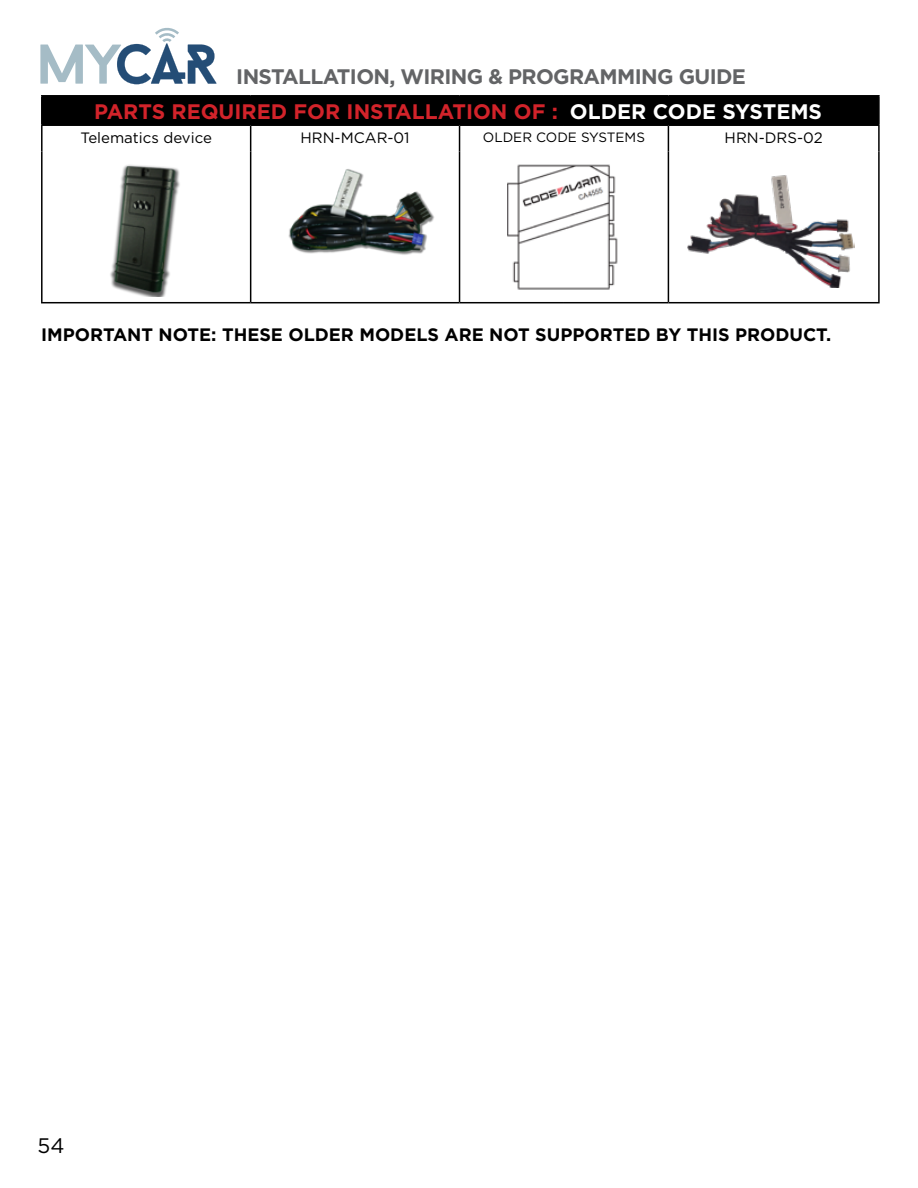
<style>
.page{position:relative;width:918px;height:1188px;background:#fff}
.page>*{position:absolute;margin:0;border:0;box-sizing:border-box;transform-origin:0 0}
.t1{font:700 21px "Gotham";color:#d2232a}
.t2{font:700 21px "Gotham";letter-spacing:-.03em;color:#636466}
.t3{font:21px "Gotham";color:#000}
.t4{font:700 18px "Gotham";color:#000}
.t5{font:15px "Gotham";color:#000}
.t6{font:13.5px "Gotham";color:#000}
.s1{color:#fff}
</style>
<div class="page">
<hr style="left:41px;top:95px;width:210px;height:2px;background:#000">
<hr style="left:41px;top:97px;width:2px;height:27px;background:#000">
<hr style="left:251px;top:95px;width:209px;height:2px;background:#000">
<hr style="left:460px;top:95px;width:104px;height:2px;background:#000">
<hr style="left:564px;top:95px;width:104px;height:2px;background:#000">
<hr style="left:668px;top:95px;width:212px;height:2px;background:#000">
<hr style="left:878px;top:97px;width:2px;height:27px;background:#000">
<hr style="left:41px;top:124px;width:210px;height:2px;background:#000">
<hr style="left:668px;top:124px;width:212px;height:2px;background:#000">
<hr style="left:41px;top:152px;width:2px;height:150px;background:#000">
<hr style="left:250px;top:152px;width:1px;height:150px;background:#000">
<hr style="left:459px;top:152px;width:1px;height:150px;background:#000">
<hr style="left:668px;top:152px;width:1px;height:150px;background:#000">
<hr style="left:878px;top:152px;width:2px;height:150px;background:#000">
<hr style="left:41px;top:302px;width:210px;height:1px;background:#000">
<hr style="left:251px;top:302px;width:209px;height:1px;background:#000">
<hr style="left:460px;top:302px;width:104px;height:1px;background:#000">
<hr style="left:564px;top:302px;width:104px;height:1px;background:#000">
<hr style="left:668px;top:302px;width:212px;height:1px;background:#000">
<hr style="left:41px;top:126px;width:2px;height:26px;background:#000">
<svg style="left:42px;top:97px;width:836px;height:55px"></svg>
<hr style="left:878px;top:126px;width:2px;height:26px;background:#000">
<img style="left:110px;top:164px;width:70px;height:133px">
<img style="left:288px;top:169px;width:146px;height:86px">
<img style="left:687px;top:175px;width:168px;height:113px">
<img style="left:508px;top:164px;width:110px;height:126px">
<svg style="left:40px;top:28px;width:176px;height:56px"></svg>
<p class="t2" style="left:236px;top:62px;width:511px">INSTALLATION, WIRING &amp; PROGRAMMING GUIDE</p>
<p class="t1" style="left:94px;top:97px;width:729px">PARTS REQUIRED FOR INSTALLATION OF : <span class="s1">OLDER CODE SYSTEMS</span></p>
<p class="t5" style="left:81px;top:128px;width:133px">Telematics device</p>
<p class="t5" style="left:301px;top:128px;width:111px">HRN-MCAR-01</p>
<p class="t6" style="left:483px;top:129px;width:164px">OLDER CODE SYSTEMS</p>
<p class="t5" style="left:725px;top:128px;width:100px">HRN-DRS-02</p>
<p class="t4" style="left:41px;top:322px;width:792px">IMPORTANT NOTE: THESE OLDER MODELS ARE NOT SUPPORTED BY THIS PRODUCT.</p>
<p class="t3" style="left:37px;top:1133px;width:28px">54</p>
</div>
